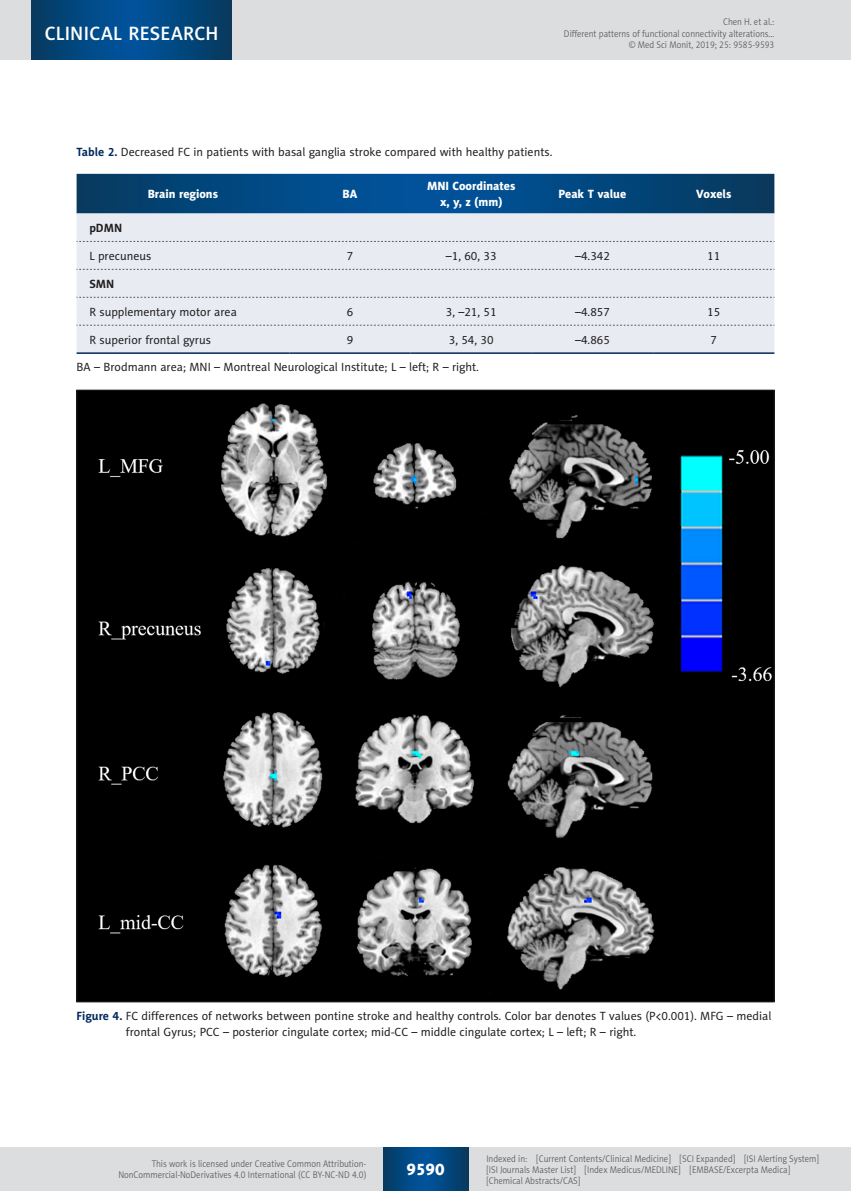
<style>
.page{position:relative;width:851px;height:1191px;background:#fff}
.page>*{position:absolute;margin:0;border:0;box-sizing:border-box;transform-origin:0 0}
.t1{font:19.5px "Naomi Sans EFN Medium";letter-spacing:.015em;color:#fff}
.t2{font:16.5px "Naomi Sans EFN Heavy";color:#fff}
.MSM_Rycina_tytul{font:12px/15.8px "Naomi Sans EFN";color:#231f20}
.MSM_Tabela_zawartosc{font:12px "Naomi Sans EFN";color:#231f20}
.MSM_Tabela_tytul{font:12px "Naomi Sans EFN";color:#231f20}
.MSM_Table_podpis_dol{font:12px "Naomi Sans EFN";color:#231f20}
.MSM_Tabela_Head{font:12px "Naomi Sans EFN Heavy";color:#fff}
.MSM_Tabela_zawartosc-2{font:700 12px "Naomi Sans EFN";color:#231f20}
.t3{font:9.75px/11.2px "Naomi Sans EFN Light";color:#57585a;text-align:right;scale:.9 1}
.s1{font-weight:700;color:#00295c}
</style>
<div class="page">
<svg style="left:77px;top:174px;width:697px;height:39px;background:#02477e"></svg>
<div style="left:77px;top:213px;width:697px;height:139px;background:#e8ebf2"></div>
<svg style="left:77px;top:241px;width:697px;height:1px"></svg>
<svg style="left:77px;top:269px;width:697px;height:1px"></svg>
<svg style="left:77px;top:297px;width:697px;height:1px"></svg>
<svg style="left:77px;top:325px;width:697px;height:1px"></svg>
<hr style="left:77px;top:352px;width:212px;height:2px;background:#00295c">
<hr style="left:289px;top:352px;width:121px;height:2px;background:#00295c">
<hr style="left:410px;top:352px;width:121px;height:2px;background:#00295c">
<hr style="left:531px;top:352px;width:122px;height:2px;background:#00295c">
<hr style="left:653px;top:352px;width:121px;height:2px;background:#00295c">
<img style="left:79px;top:392px;width:693px;height:608px">
<div style="left:0;top:1148px;width:850px;height:43px;background:#dcdddf"></div>
<svg style="left:383px;top:1147px;width:85px;height:43px;background:#02477e"></svg>
<div style="left:0;top:0;width:850px;height:60px;background:#dcdddf"></div>
<hr style="left:850px;top:0;width:1px;height:60px;background:#dcdddf">
<svg style="left:32px;top:0;width:200px;height:60px;background:#02477e"></svg>
<h1 class="t1" style="left:45px;top:22px;width:175px">CLINICAL RESEARCH</h1>
<p class="t3" style="left:564px;top:16px;width:235px">Chen H. et al.:<br>Different patterns of functional connectivity alterations… © Med Sci Monit, 2019; 25: 9585-9593</p>
<p class="MSM_Tabela_tytul" style="left:77px;top:145px;width:477px"><span class="s1">Table 2.</span> Decreased FC in patients with basal ganglia stroke compared with healthy patients.</p>
<p class="MSM_Tabela_Head" style="left:148px;top:187px;width:72px">Brain regions</p>
<p class="MSM_Tabela_Head" style="left:342px;top:187px;width:16px">BA</p>
<p class="MSM_Tabela_Head" style="left:427px;top:179px;width:90px">MNI Coordinates</p>
<p class="MSM_Tabela_Head" style="left:440px;top:195px;width:64px">x, y, z (mm)</p>
<p class="MSM_Tabela_Head" style="left:558px;top:187px;width:69px">Peak T value</p>
<p class="MSM_Tabela_Head" style="left:696px;top:187px;width:37px">Voxels</p>
<p class="MSM_Tabela_zawartosc-2" style="left:89px;top:221px;width:34px">pDMN</p>
<p class="MSM_Tabela_zawartosc" style="left:89px;top:249px;width:64px">L precuneus</p>
<p class="MSM_Tabela_zawartosc" style="left:346px;top:249px;width:8px">7</p>
<p class="MSM_Tabela_zawartosc" style="left:445px;top:249px;width:52px">–1, 60, 33</p>
<p class="MSM_Tabela_zawartosc" style="left:575px;top:249px;width:36px">–4.342</p>
<p class="MSM_Tabela_zawartosc" style="left:707px;top:249px;width:15px">11</p>
<p class="MSM_Tabela_zawartosc-2" style="left:89px;top:277px;width:26px">SMN</p>
<p class="MSM_Tabela_zawartosc" style="left:89px;top:305px;width:149px">R supplementary motor area</p>
<p class="MSM_Tabela_zawartosc" style="left:346px;top:305px;width:8px">6</p>
<p class="MSM_Tabela_zawartosc" style="left:445px;top:305px;width:52px">3, –21, 51</p>
<p class="MSM_Tabela_zawartosc" style="left:575px;top:305px;width:36px">–4.857</p>
<p class="MSM_Tabela_zawartosc" style="left:707px;top:305px;width:15px">15</p>
<p class="MSM_Tabela_zawartosc" style="left:89px;top:332px;width:123px">R superior frontal gyrus</p>
<p class="MSM_Tabela_zawartosc" style="left:346px;top:332px;width:8px">9</p>
<p class="MSM_Tabela_zawartosc" style="left:448px;top:332px;width:46px">3, 54, 30</p>
<p class="MSM_Tabela_zawartosc" style="left:575px;top:332px;width:36px">–4.865</p>
<p class="MSM_Tabela_zawartosc" style="left:710px;top:332px;width:8px">7</p>
<p class="MSM_Table_podpis_dol" style="left:77px;top:360px;width:404px">BA – Brodmann area; MNI – Montreal Neurological Institute; L – left; R – right.</p>
<p class="MSM_Rycina_tytul" style="left:126px;top:1008px;width:647px;text-indent:-49px"><span class="s1">Figure 4.</span> FC differences of networks between pontine stroke and healthy controls. Color bar denotes T values (P&lt;0.001). MFG – medial frontal Gyrus; PCC – posterior cingulate cortex; mid-CC – middle cingulate cortex; L – left; R – right.</p>
<p class="t3" style="left:118px;top:1158px;width:277px">This work is licensed under Creative Common Attribution-<br>NonCommercial-NoDerivatives 4.0 International (CC BY-NC-ND 4.0)</p>
<h2 class="t2" style="left:406px;top:1159px;width:40px">9590</h2>
<p class="t3" style="left:486px;top:1152px;width:371px;text-align:left">Indexed in: [Current Contents/Clinical Medicine] [SCI Expanded] [ISI Alerting System] [ISI Journals Master List] [Index Medicus/MEDLINE] [EMBASE/Excerpta Medica] [Chemical Abstracts/CAS]</p>
</div>
